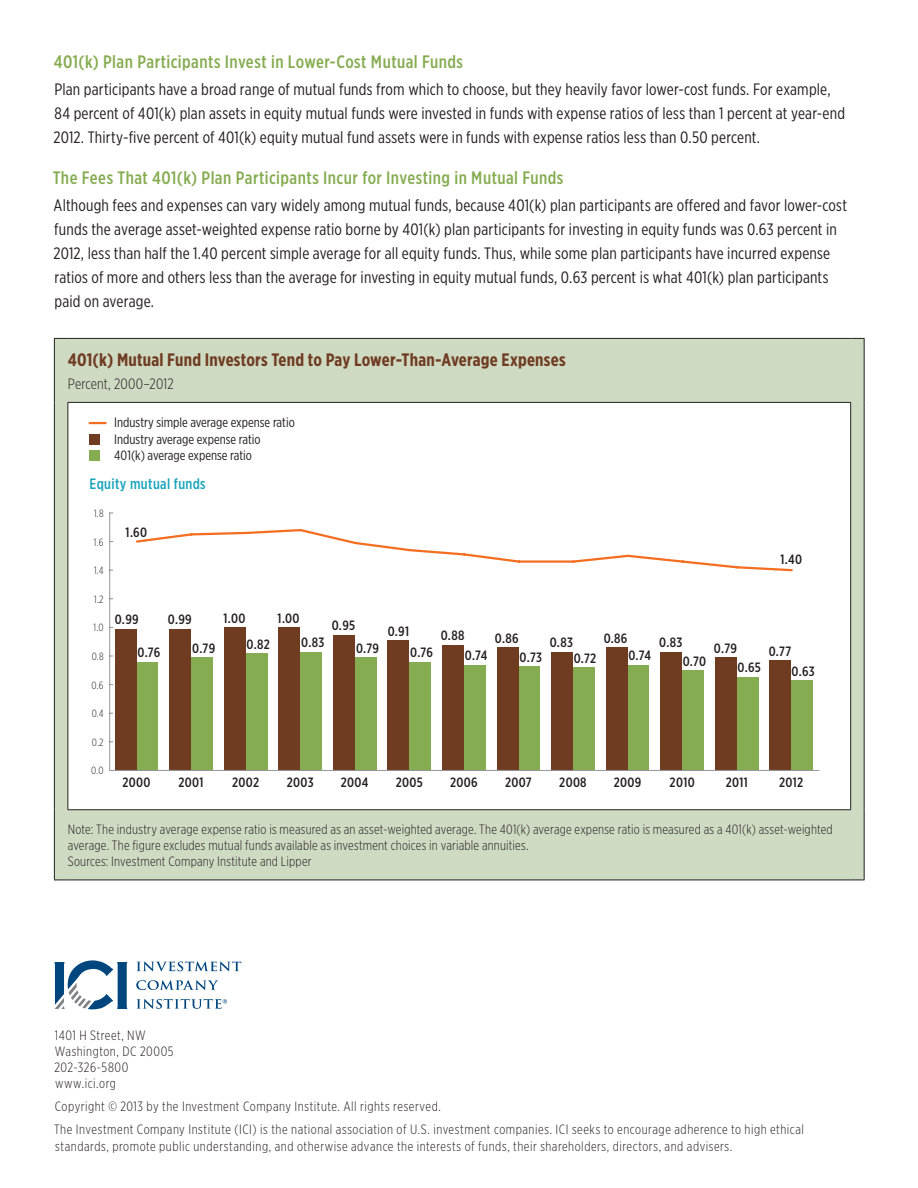
<style>
.page{position:relative;width:918px;height:1188px;background:#fff}
.page>*{position:absolute;margin:0;border:0;box-sizing:border-box;transform-origin:0 0}
.Subhead{font:500 18px "Gotham X Narrow";letter-spacing:.025em;color:#86ac51}
.Graph_Title{font:700 18px "Gotham X Narrow";letter-spacing:.015em;color:#6f3c22}
.Body_text{font:16.5px/24px "Gotham X Narrow";letter-spacing:.01em;color:#231f20}
.Graph_Title_parens{font:300 15px "Gotham X Narrow";letter-spacing:.005em;color:#231f20}
.t1{font:500 15px "Gotham X Narrow";letter-spacing:.025em;color:#18a4bc}
.Footnote_figure{font:300 13.5px/16.2px "Gotham X Narrow";letter-spacing:.03em;color:#231f20}
.t2{font:500 13.5px "Gotham X Narrow";letter-spacing:.025em;color:#231f20}
.t3{font:13.5px/16.5px "Gotham X Narrow";color:#231f20}
.t4{font:300 10.5px "Gotham X Narrow";color:#231f20}
</style>
<div class="page">
<svg style="left:137px;top:961px;width:104px;height:10px"></svg>
<svg style="left:136px;top:980px;width:82px;height:10px"></svg>
<svg style="left:54px;top:960px;width:73px;height:49px"></svg>
<svg style="left:137px;top:999px;width:90px;height:10px"></svg>
<div style="left:55px;top:339px;width:809px;height:541px;background:#cfdac2"></div>
<div style="left:68px;top:402px;width:783px;height:408px;background:#fff"></div>
<hr style="left:68px;top:402px;width:783px;height:1px;background:#231f20">
<hr style="left:68px;top:403px;width:1px;height:406px;background:#231f20">
<hr style="left:850px;top:403px;width:1px;height:406px;background:#231f20">
<hr style="left:68px;top:809px;width:783px;height:1px;background:#231f20">
<svg style="left:54px;top:338px;width:14px;height:1px"></svg>
<hr style="left:54px;top:339px;width:1px;height:63px;background:#231f20">
<hr style="left:68px;top:338px;width:783px;height:1px;background:#231f20">
<svg style="left:851px;top:338px;width:14px;height:1px"></svg>
<hr style="left:864px;top:339px;width:1px;height:63px;background:#231f20">
<hr style="left:54px;top:402px;width:1px;height:408px;background:#231f20">
<hr style="left:864px;top:402px;width:1px;height:408px;background:#231f20">
<hr style="left:54px;top:810px;width:1px;height:70px;background:#231f20">
<hr style="left:864px;top:810px;width:1px;height:70px;background:#231f20">
<svg style="left:54px;top:880px;width:14px;height:1px"></svg>
<hr style="left:68px;top:880px;width:783px;height:1px;background:#231f20">
<svg style="left:851px;top:880px;width:14px;height:1px"></svg>
<div style="left:137px;top:662px;width:21px;height:108px;background:#86ac51"></div>
<div style="left:191px;top:657px;width:22px;height:113px;background:#86ac51"></div>
<div style="left:246px;top:653px;width:21px;height:117px;background:#86ac51"></div>
<div style="left:300px;top:652px;width:22px;height:118px;background:#86ac51"></div>
<div style="left:355px;top:657px;width:22px;height:113px;background:#86ac51"></div>
<div style="left:409px;top:662px;width:22px;height:108px;background:#86ac51"></div>
<div style="left:464px;top:665px;width:22px;height:105px;background:#86ac51"></div>
<div style="left:518px;top:666px;width:22px;height:104px;background:#86ac51"></div>
<div style="left:573px;top:667px;width:22px;height:103px;background:#86ac51"></div>
<div style="left:628px;top:665px;width:21px;height:105px;background:#86ac51"></div>
<div style="left:682px;top:670px;width:22px;height:100px;background:#86ac51"></div>
<div style="left:737px;top:677px;width:22px;height:93px;background:#86ac51"></div>
<div style="left:791px;top:680px;width:22px;height:90px;background:#86ac51"></div>
<div style="left:115px;top:629px;width:22px;height:141px;background:#6f3c22"></div>
<div style="left:169px;top:629px;width:22px;height:141px;background:#6f3c22"></div>
<div style="left:224px;top:627px;width:22px;height:143px;background:#6f3c22"></div>
<div style="left:278px;top:627px;width:22px;height:143px;background:#6f3c22"></div>
<div style="left:333px;top:635px;width:22px;height:135px;background:#6f3c22"></div>
<div style="left:387px;top:640px;width:22px;height:130px;background:#6f3c22"></div>
<div style="left:442px;top:645px;width:22px;height:125px;background:#6f3c22"></div>
<div style="left:497px;top:647px;width:21px;height:123px;background:#6f3c22"></div>
<div style="left:551px;top:652px;width:22px;height:118px;background:#6f3c22"></div>
<div style="left:606px;top:647px;width:22px;height:123px;background:#6f3c22"></div>
<div style="left:660px;top:652px;width:22px;height:118px;background:#6f3c22"></div>
<div style="left:715px;top:657px;width:22px;height:113px;background:#6f3c22"></div>
<div style="left:769px;top:660px;width:22px;height:110px;background:#6f3c22"></div>
<div style="left:90px;top:434px;width:10px;height:11px;background:#6f3c22"></div>
<div style="left:90px;top:451px;width:10px;height:10px;background:#86ac51"></div>
<svg style="left:90px;top:422px;width:16px;height:2px"></svg>
<hr style="left:110px;top:770px;width:709px;height:1px;background:#939598">
<hr style="left:109px;top:513px;width:1px;height:257px;background:#939598">
<svg style="left:136px;top:529px;width:657px;height:43px"></svg>
<p class="Subhead" style="left:54px;top:51px;width:411px">401(k) Plan Participants Invest in Lower-Cost Mutual Funds</p>
<p class="Body_text" style="left:54px;top:77px;width:793px">Plan participants have a broad range of mutual funds from which to choose, but they heavily favor lower-cost funds. For example,<br>84 percent of 401(k) plan assets in equity mutual funds were invested in funds with expense ratios of less than 1 percent at year-end<br>2012. Thirty-five percent of 401(k) equity mutual fund assets were in funds with expense ratios less than 0.50 percent.</p>
<p class="Subhead" style="left:53px;top:167px;width:512px">The Fees That 401(k) Plan Participants Incur for Investing in Mutual Funds</p>
<p class="Body_text" style="left:54px;top:193px;width:795px">Although fees and expenses can vary widely among mutual funds, because 401(k) plan participants are offered and favor lower-cost funds the average asset-weighted expense ratio borne by 401(k) plan participants for investing in equity funds was 0.63 percent in 2012, less than half the 1.40 percent simple average for all equity funds. Thus, while some plan participants have incurred expense ratios of more and others less than the average for investing in equity mutual funds, 0.63 percent is what 401(k) plan participants paid on average.</p>
<p class="Graph_Title" style="left:68px;top:349px;width:499px">401(k) Mutual Fund Investors Tend to Pay Lower-Than-Average Expenses</p>
<p class="Graph_Title_parens" style="left:68px;top:375px;width:107px">Percent, 2000–2012</p>
<p class="t3" style="left:114px;top:414px;width:182px">Industry simple average expense ratio<br>Industry average expense ratio<br>401(k) average expense ratio</p>
<p class="t1" style="left:90px;top:474px;width:118px">Equity mutual funds</p>
<p class="t4" style="left:94px;top:507px;width:11px">1.8</p>
<p class="t4" style="left:94px;top:536px;width:11px">1.6</p>
<p class="t4" style="left:94px;top:564px;width:11px">1.4</p>
<p class="t4" style="left:94px;top:593px;width:11px">1.2</p>
<p class="t4" style="left:94px;top:622px;width:12px">1.0</p>
<p class="t4" style="left:92px;top:650px;width:13px">0.8</p>
<p class="t4" style="left:92px;top:679px;width:14px">0.6</p>
<p class="t4" style="left:92px;top:707px;width:14px">0.4</p>
<p class="t4" style="left:92px;top:736px;width:13px">0.2</p>
<p class="t4" style="left:91px;top:765px;width:14px">0.0</p>
<p class="t2" style="left:126px;top:524px;width:23px">1.60</p>
<p class="t2" style="left:780px;top:551px;width:23px">1.40</p>
<p class="t2" style="left:115px;top:611px;width:25px">0.99</p>
<p class="t2" style="left:168px;top:611px;width:25px">0.99</p>
<p class="t2" style="left:223px;top:610px;width:24px">1.00</p>
<p class="t2" style="left:278px;top:610px;width:24px">1.00</p>
<p class="t2" style="left:138px;top:644px;width:24px">0.76</p>
<p class="t2" style="left:192px;top:640px;width:25px">0.79</p>
<p class="t2" style="left:246px;top:636px;width:25px">0.82</p>
<p class="t2" style="left:301px;top:634px;width:25px">0.83</p>
<p class="t2" style="left:332px;top:617px;width:25px">0.95</p>
<p class="t2" style="left:356px;top:640px;width:25px">0.79</p>
<p class="t2" style="left:388px;top:623px;width:23px">0.91</p>
<p class="t2" style="left:441px;top:627px;width:25px">0.88</p>
<p class="t2" style="left:495px;top:630px;width:25px">0.86</p>
<p class="t2" style="left:604px;top:630px;width:25px">0.86</p>
<p class="t2" style="left:550px;top:634px;width:25px">0.83</p>
<p class="t2" style="left:410px;top:644px;width:24px">0.76</p>
<p class="t2" style="left:465px;top:647px;width:24px">0.74</p>
<p class="t2" style="left:520px;top:649px;width:24px">0.73</p>
<p class="t2" style="left:574px;top:650px;width:24px">0.72</p>
<p class="t2" style="left:628px;top:647px;width:24px">0.74</p>
<p class="t2" style="left:659px;top:634px;width:25px">0.83</p>
<p class="t2" style="left:683px;top:653px;width:25px">0.70</p>
<p class="t2" style="left:714px;top:640px;width:25px">0.79</p>
<p class="t2" style="left:769px;top:643px;width:24px">0.77</p>
<p class="t2" style="left:738px;top:659px;width:25px">0.65</p>
<p class="t2" style="left:792px;top:663px;width:25px">0.63</p>
<p class="t2" style="left:122px;top:774px;width:30px">2000</p>
<p class="t2" style="left:179px;top:774px;width:26px">2001</p>
<p class="t2" style="left:232px;top:774px;width:28px">2002</p>
<p class="t2" style="left:287px;top:774px;width:28px">2003</p>
<p class="t2" style="left:341px;top:774px;width:29px">2004</p>
<p class="t2" style="left:396px;top:774px;width:29px">2005</p>
<p class="t2" style="left:450px;top:774px;width:29px">2006</p>
<p class="t2" style="left:505px;top:774px;width:28px">2007</p>
<p class="t2" style="left:559px;top:774px;width:29px">2008</p>
<p class="t2" style="left:614px;top:774px;width:29px">2009</p>
<p class="t2" style="left:670px;top:774px;width:27px">2010</p>
<p class="t2" style="left:726px;top:774px;width:24px">2011</p>
<p class="t2" style="left:779px;top:774px;width:26px">2012</p>
<p class="Footnote_figure" style="left:68px;top:821px;width:766px">Note: The industry average expense ratio is measured as an asset-weighted average. The 401(k) average expense ratio is measured as a 401(k) asset-weighted average. The figure excludes mutual funds available as investment choices in variable annuities.</p>
<p class="Footnote_figure" style="left:68px;top:853px;width:245px">Sources: Investment Company Institute and Lipper</p>
<p class="Footnote_figure" style="left:54px;top:1027px;width:121px">1401 H Street, NW<br>Washington, DC 20005<br>202-326-5800 www.ici.org</p>
<p class="Footnote_figure" style="left:54px;top:1095px;width:751px;line-height:23px">Copyright © 2013 by the Investment Company Institute. All rights reserved.<br>The Investment Company Institute (ICI) is the national association of U.S. investment companies. ICI seeks to encourage adherence to high ethical</p>
<p class="Footnote_figure" style="left:55px;top:1137px;width:679px">standards, promote public understanding, and otherwise advance the interests of funds, their shareholders, directors, and advisers.</p>
</div>
